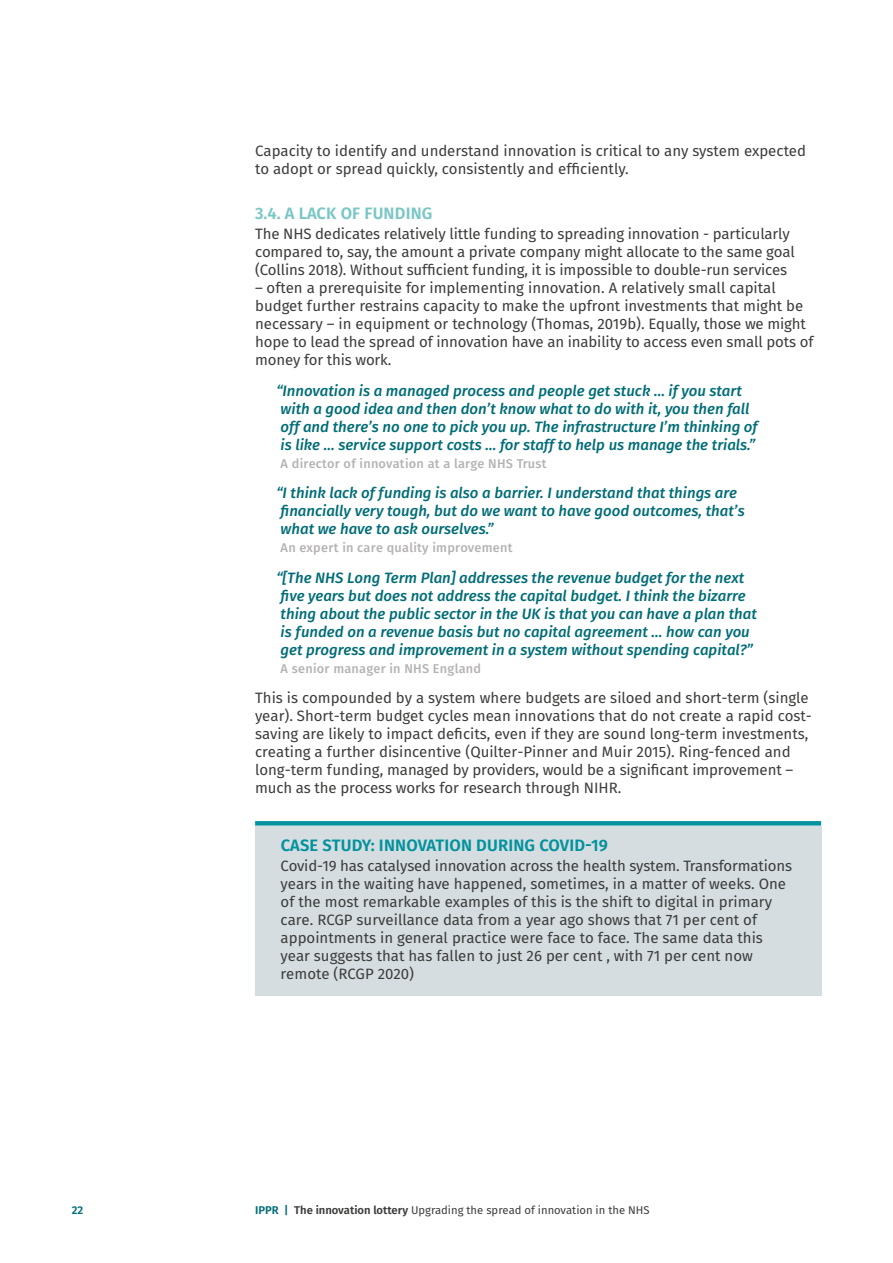
<style>
.page{position:relative;width:893px;height:1263px;background:#fff}
.page>*{position:absolute;margin:0;border:0;box-sizing:border-box;transform-origin:0 0}
.t1{font:600 16.5px "Fira Sans";letter-spacing:.01em;color:#00929e}
.t2{font:600 16.5px "Fira Sans";letter-spacing:.01em;color:#79c7c5}
.t3{font:15px/18px "Fira Sans";color:#3c3c3b}
.t4{font:italic 500 15px/18px "Fira Sans";color:#006d77}
.t5{font:500 12.75px "Fira Sans";letter-spacing:.02em;color:#b5b2b2}
.t6{font:11.25px "Fira Sans";color:#3c3c3b}
.t7{font:600 11.25px "Fira Sans";color:#006d77}
.s1{font-weight:600;color:#006d77}
.s2{font-weight:600}
</style>
<div class="page">
<div style="left:255px;top:826px;width:566px;height:29px;background:#d5dde0"></div>
<svg style="left:255px;top:821px;width:566px;height:4px;background:#0694a0"></svg>
<div style="left:255px;top:847px;width:566px;height:149px;background:#d5dde0"></div>
<p class="t3" style="left:255px;top:142px;width:553px">Capacity to identify and understand innovation is critical to any system expected to adopt or spread quickly, consistently and efficiently.</p>
<p class="t2" style="left:255px;top:202px;width:179px">3.4. A LACK OF FUNDING</p>
<p class="t3" style="left:255px;top:225px;width:541px">The NHS dedicates relatively little funding to spreading innovation - particularly compared to, say, the amount a private company might allocate to the same goal (Collins 2018). Without sufficient funding, it is impossible to double-run services</p>
<p class="t3" style="left:255px;top:279px;width:560px">– often a prerequisite for implementing innovation. A relatively small capital budget further restrains capacity to make the upfront investments that might be necessary – in equipment or technology (Thomas, 2019b). Equally, those we might hope to lead the spread of innovation have an inability to access even small pots of money for this work.</p>
<p class="t4" style="left:276px;top:381px;width:483px">“Innovation is a managed process and people get stuck … if you start with a good idea and then don’t know what to do with it, you then fall off and there’s no one to pick you up. The infrastructure I’m thinking of is like … service support costs … for staff to help us manage the trials.”</p>
<p class="t5" style="left:281px;top:454px;width:268px">A director of innovation at a large NHS Trust</p>
<p class="t4" style="left:276px;top:484px;width:470px">“I think lack of funding is also a barrier. I understand that things are financially very tough, but do we want to have good outcomes, that’s what we have to ask ourselves.”</p>
<p class="t5" style="left:281px;top:539px;width:233px">An expert in care quality improvement</p>
<p class="t4" style="left:276px;top:568px;width:482px">“[The NHS Long Term Plan] addresses the revenue budget for the next five years but does not address the capital budget. I think the bizarre thing about the public sector in the UK is that you can have a plan that is funded on a revenue basis but no capital agreement … how can you get progress and improvement in a system without spending capital?”</p>
<p class="t5" style="left:281px;top:659px;width:202px">A senior manager in NHS England</p>
<p class="t3" style="left:255px;top:689px;width:558px">This is compounded by a system where budgets are siloed and short-term (single year). Short-term budget cycles mean innovations that do not create a rapid cost&shy;saving are likely to impact deficits, even if they are sound long-term investments, creating a further disincentive (Quilter-Pinner and Muir 2015). Ring-fenced and long-term funding, managed by providers, would be a significant improvement – much as the process works for research through NIHR.</p>
<p class="t1" style="left:281px;top:834px;width:329px">CASE STUDY: INNOVATION DURING COVID-19</p>
<p class="t3" style="left:281px;top:857px;width:513px">Covid-19 has catalysed innovation across the health system. Transformations years in the waiting have happened, sometimes, in a matter of weeks. One of the most remarkable examples of this is the shift to digital in primary care. RCGP surveillance data from a year ago shows that 71 per cent of appointments in general practice were face to face. The same data this year suggests that has fallen to just 26 per cent , with 71 per cent now remote (RCGP 2020)</p>
<p class="t7" style="left:72px;top:1202px;width:13px">22</p>
<p class="t6" style="left:255px;top:1202px;width:396px"><span class="s1">IPPR |</span> <span class="s2">The innovation lottery</span> Upgrading the spread of innovation in the NHS</p>
</div>
